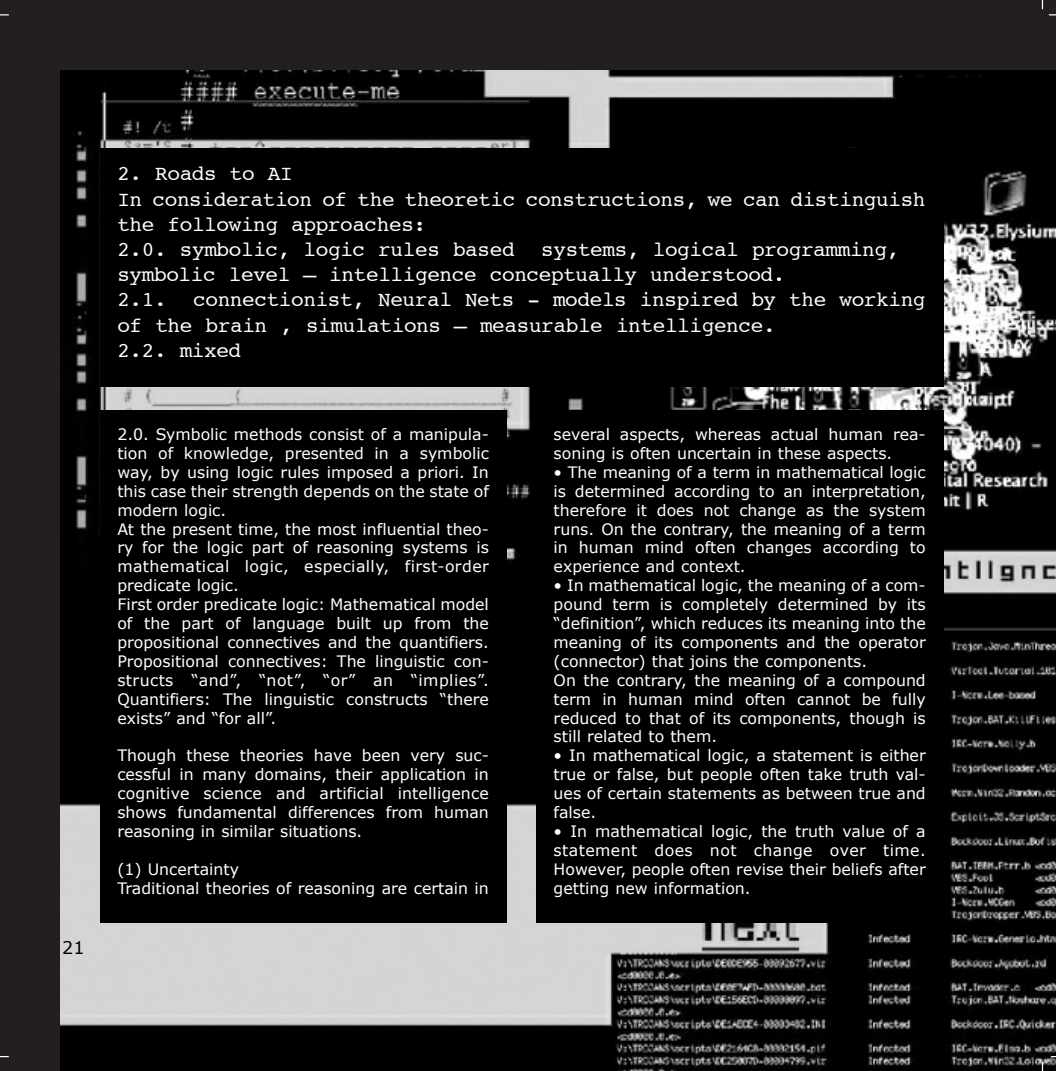
<style>
.page{position:relative;width:1056px;height:1071px;background:#fff}
.page>*{position:absolute;margin:0;border:0;box-sizing:border-box;transform-origin:0 0}
.t1{font:21px/25.2px "Courier";letter-spacing:-.015em;color:#fff}
.t2{font:17.5px "Verdana";color:#000}
.t3{font:15.75px/18.9px "Verdana";color:#fff}
</style>
<div class="page">
<div style="left:0;top:0;width:1055px;height:1071px;background:#231f20"></div>
<img style="left:60px;top:71px;width:995px;height:1000px">
<div style="left:536px;top:411px;width:407px;height:512px;background:#000"></div>
<div style="left:100px;top:411px;width:406px;height:512px;background:#000"></div>
<div style="left:100px;top:149px;width:843px;height:238px;background:#000"></div>
<p class="t2" style="left:62px;top:936px;width:24px">21</p>
<h1 class="t1" style="left:117px;top:163px;width:809px">2. Roads to AI<br>In consideration of the theoretic constructions, we can distinguish the following approaches:<br>2.0. symbolic, logic rules based</h1>
<h1 class="t1" style="left:117px;top:238px;width:783px;text-indent:424px">systems, logical programming, symbolic level – intelligence conceptually understood.<br>2.1.</h1>
<h1 class="t1" style="left:117px;top:289px;width:809px;text-indent:76px">connectionist, Neural Nets - models inspired by the working of the brain , simulations – measurable intelligence.<br>2.2. mixed</h1>
<p class="t3" style="left:117px;top:424px;width:373px">2.0. Symbolic methods consist of a manipula&shy;tion of knowledge, presented in a symbolic way, by using logic rules imposed a priori. In this case their strength depends on the state of modern logic.<br>At the present time, the most influential theo&shy;ry for the logic part of reasoning systems is mathematical logic, especially, first-order predicate logic.<br>First order predicate logic: Mathematical model of the part of language built up from the propositional connectives and the quantifiers.<br>Propositional connectives: The linguistic con&shy;structs “and”, “not”, “or” an “implies”.<br>Quantifiers: The linguistic constructs “there exists” and “for all”.</p>
<p class="t3" style="left:117px;top:746px;width:373px;text-align:justify">Though these theories have been very suc&shy;cessful in many domains, their application in cognitive science and artificial intelligence shows fundamental differences from human reasoning in similar situations.</p>
<p class="t3" style="left:117px;top:859px;width:373px">(1) Uncertainty<br>Traditional theories of reasoning are certain in</p>
<p class="t3" style="left:553px;top:424px;width:373px">several aspects, whereas actual human rea&shy;soning is often uncertain in these aspects.</p>
<p class="t3" style="left:553px;top:462px;width:373px;text-align:justify">• The meaning of a term in mathematical logic is determined according to an interpretation, therefore it does not change as the system runs. On the contrary, the meaning of a term in human mind often changes according to experience and context.</p>
<p class="t3" style="left:553px;top:576px;width:373px">• In mathematical logic, the meaning of a com&shy;pound term is completely determined by its “definition”, which reduces its meaning into the meaning of its components and the operator (connector) that joins the components.<br>On the contrary, the meaning of a compound term in human mind often cannot be fully reduced to that of its components, though is still related to them.</p>
<p class="t3" style="left:553px;top:746px;width:373px;text-align:justify">• In mathematical logic, a statement is either true or false, but people often take truth val&shy;ues of certain statements as between true and false.</p>
<p class="t3" style="left:553px;top:821px;width:373px;text-align:justify">• In mathematical logic, the truth value of a statement does not change over time.<br>However, people often revise their beliefs after getting new information.</p>
</div>
